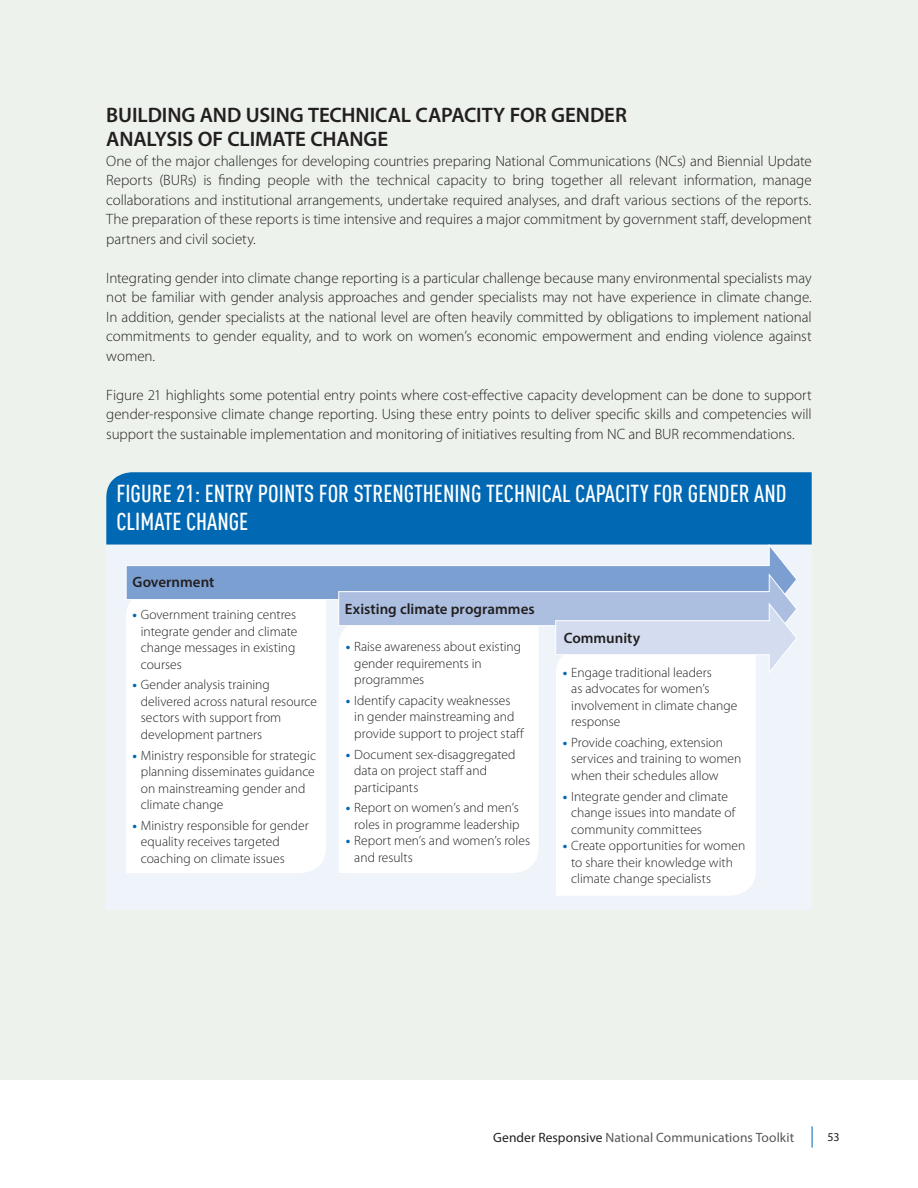
<style>
.page{position:relative;width:918px;height:1188px;background:#fff}
.page>*{position:absolute;margin:0;border:0;box-sizing:border-box;transform-origin:0 0}
._0VERSKRIFT_2{font:500 condensed 24px/28.5px "DIN Offc";color:#fff}
.OVERSKRIVT_3{font:600 21px "Myriad Pro";letter-spacing:-.005em;color:#231f20}
.brødtekst{font:300 15px/19.5px "Myriad Pro";letter-spacing:-.005em;color:#231f20;text-align:justify}
.brødtekst-2{font:600 15px "Myriad Pro";color:#231f20}
.brødtekst-3{font:300 13.5px/16.5px "Myriad Pro";color:#231f20}
.t1{font:13.5px "Myriad Pro";letter-spacing:.005em;color:#57585a}
.t2{font:12px "Myriad Pro";color:#231f20}
.s1{font-weight:700;color:#0168b3}
.s2{color:#231f20}
</style>
<div class="page">
<svg style="left:812px;top:1126px;width:1px;height:22px"></svg>
<div style="left:0;top:0;width:918px;height:1080px;background:#edf3ec"></div>
<div style="left:106px;top:513px;width:706px;height:397px;background:#eff3fa"></div>
<div style="left:126px;top:616px;width:200px;height:257px;background:#fff"></div>
<div style="left:339px;top:675px;width:199px;height:198px;background:#fff"></div>
<div style="left:556px;top:675px;width:200px;height:221px;background:#fff"></div>
<div style="left:106px;top:472px;width:706px;height:73px;background:#0168b3"></div>
<svg style="left:125px;top:544px;width:673px;height:72px"></svg>
<svg style="left:338px;top:574px;width:460px;height:101px"></svg>
<p class="OVERSKRIVT_3" style="left:106px;top:102px;width:522px">BUILDING AND USING TECHNICAL CAPACITY FOR GENDER</p>
<p class="OVERSKRIVT_3" style="left:106px;top:126px;width:284px">ANALYSIS OF CLIMATE CHANGE</p>
<p class="brødtekst" style="left:106px;top:151px;width:707px">One of the major challenges for developing countries preparing National Communications (NCs) and Biennial Update Reports (BURs) is finding people with the technical capacity to bring together all relevant information, manage collaborations and institutional arrangements, undertake required analyses, and draft various sections of the reports.<br>The preparation of these reports is time intensive and requires a major commitment by government staff, development partners and civil society.</p>
<p class="brødtekst" style="left:106px;top:268px;width:707px">Integrating gender into climate change reporting is a particular challenge because many environmental specialists may not be familiar with gender analysis approaches and gender specialists may not have experience in climate change.<br>In addition, gender specialists at the national level are often heavily committed by obligations to implement national commitments to gender equality, and to work on women’s economic empowerment and ending violence against women.</p>
<p class="brødtekst" style="left:106px;top:385px;width:707px">Figure 21 highlights some potential entry points where cost-effective capacity development can be done to support gender-responsive climate change reporting. Using these entry points to deliver specific skills and competencies will support the sustainable implementation and monitoring of initiatives resulting from NC and BUR recommendations.</p>
<p class="_0VERSKRIFT_2" style="left:117px;top:479px;width:672px">FIGURE 21: ENTRY POINTS FOR STRENGTHENING TECHNICAL CAPACITY FOR GENDER AND<br>CLIMATE CHANGE</p>
<p class="brødtekst-2" style="left:133px;top:573px;width:84px">Government</p>
<p class="brødtekst-3" style="left:141px;top:606px;width:158px;text-indent:-9px"><span class="s1">•</span> Government training centres integrate gender and climate change messages in existing courses</p>
<p class="brødtekst-3" style="left:141px;top:677px;width:178px;text-indent:-9px"><span class="s1">•</span> Gender analysis training delivered across natural resource sectors with support from development partners</p>
<p class="brødtekst-3" style="left:141px;top:747px;width:177px;text-indent:-9px"><span class="s1">•</span> Ministry responsible for strategic planning disseminates guidance on mainstreaming gender and climate change</p>
<p class="brødtekst-3" style="left:141px;top:817px;width:169px;text-indent:-9px"><span class="s1">•</span> Ministry responsible for gender equality receives targeted coaching on climate issues</p>
<p class="brødtekst-2" style="left:345px;top:599px;width:191px">Existing climate programmes</p>
<p class="brødtekst-3" style="left:354px;top:638px;width:168px;text-indent:-9px"><span class="s1">•</span> Raise awareness about existing gender requirements in programmes</p>
<p class="brødtekst-3" style="left:354px;top:692px;width:171px;text-indent:-9px"><span class="s1">•</span> Identify capacity weaknesses in gender mainstreaming and provide support to project staff</p>
<p class="brødtekst-3" style="left:354px;top:746px;width:163px;text-indent:-9px"><span class="s1">•</span> Document sex-disaggregated data on project staff and participants</p>
<p class="brødtekst-3" style="left:346px;top:799px;width:175px;text-align:right"><span class="s1">•</span> Report on women’s and men’s roles in programme leadership</p>
<p class="brødtekst-3" style="left:354px;top:832px;width:177px;text-indent:-9px"><span class="s1">•</span> Report men’s and women’s roles and results</p>
<p class="brødtekst-2" style="left:564px;top:628px;width:78px">Community</p>
<p class="brødtekst-3" style="left:571px;top:664px;width:168px;text-indent:-9px"><span class="s1">•</span> Engage traditional leaders<br>as advocates for women’s involvement in climate change response</p>
<p class="brødtekst-3" style="left:571px;top:734px;width:172px;text-indent:-9px"><span class="s1">•</span> Provide coaching, extension services and training to women when their schedules allow</p>
<p class="brødtekst-3" style="left:571px;top:788px;width:165px;text-indent:-9px"><span class="s1">•</span> Integrate gender and climate change issues into mandate of community committees</p>
<p class="brødtekst-3" style="left:571px;top:837px;width:176px;text-indent:-9px"><span class="s1">•</span> Create opportunities for women to share their knowledge with climate change specialists</p>
<p class="t1" style="left:493px;top:1129px;width:302px"><span class="s2">Gender Responsive</span> National Communications Toolkit</p>
<p class="t2" style="left:827px;top:1129px;width:14px">53</p>
</div>
